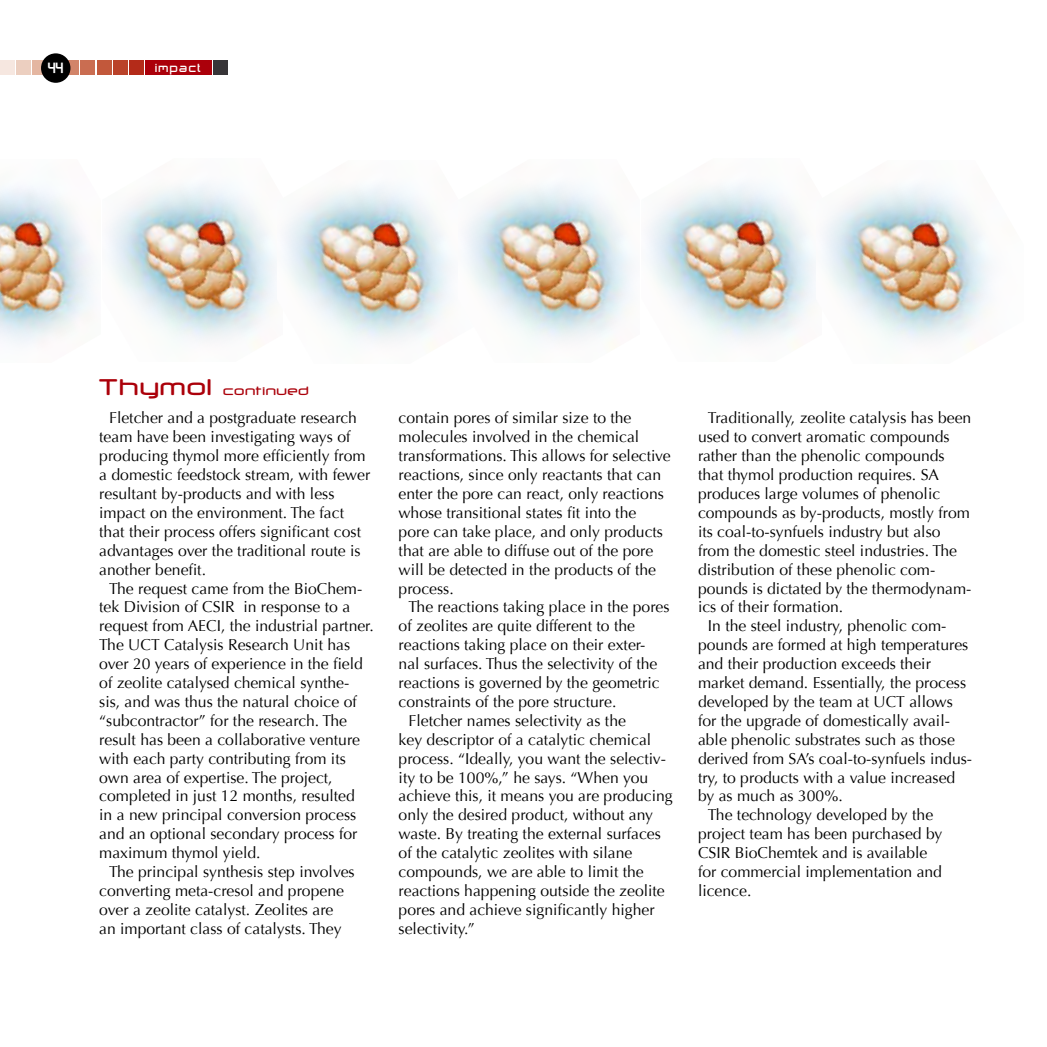
<style>
.page{position:relative;width:1047px;height:1047px;background:#fff}
.page>*{position:absolute;margin:0;border:0;box-sizing:border-box;transform-origin:0 0}
.t1{font:16.97px "Lang";letter-spacing:.05em;color:#fff}
.t2{font:15.75px/18.9px "Optima";color:#000}
.t3{font:700 15.75px "Lang";color:#fff}
.t4{font:500 14.35px "Neuropol";letter-spacing:.05em;color:#ab000a}
.s1{font-size:26.78px}
</style>
<div class="page">
<div style="left:145px;top:60px;width:67px;height:15px;background:#ab000a"></div>
<div style="left:129px;top:60px;width:15px;height:15px;background:#b42b19"></div>
<div style="left:113px;top:60px;width:15px;height:15px;background:#ba4229"></div>
<div style="left:97px;top:60px;width:14px;height:15px;background:#c2583b"></div>
<div style="left:80px;top:60px;width:15px;height:15px;background:#ca6d51"></div>
<div style="left:64px;top:60px;width:15px;height:15px;background:#d28469"></div>
<div style="left:32px;top:60px;width:15px;height:15px;background:#e4b6a1"></div>
<div style="left:16px;top:60px;width:15px;height:15px;background:#eccfc0"></div>
<div style="left:0;top:60px;width:15px;height:15px;background:#f6e7e0"></div>
<div style="left:213px;top:60px;width:15px;height:15px;background:#373538"></div>
<div style="left:41px;top:53px;width:29px;height:30px;background:#000;border-radius:50%"></div>
<img style="left:0;top:183px;width:277px;height:166px">
<img style="left:284px;top:185px;width:168px;height:166px">
<img style="left:465px;top:183px;width:351px;height:167px">
<img style="left:823px;top:185px;width:168px;height:166px">
<p class="t3" style="left:48px;top:58px;width:17px">44</p>
<p class="t1" style="left:155px;top:56px;width:48px">impact</p>
<p class="t4" style="left:99px;top:384px;width:211px"><span class="s1">Thymol</span> continued</p>
<p class="t2" style="left:99px;top:409px;width:273px;text-indent:10px">Fletcher and a postgraduate research team have been investigating ways of producing thymol more efficiently from a domestic feedstock stream, with fewer resultant by-products and with less impact on the environment. The fact that their process offers significant cost advantages over the traditional route is another benefit.</p>
<p class="t2" style="left:99px;top:579px;width:276px;text-indent:10px">The request came from the BioChem&shy;tek Division of CSIR in response to a request from AECI, the industrial partner.<br>The UCT Catalysis Research Unit has over 20 years of experience in the field of zeolite catalysed chemical synthe&shy;sis, and was thus the natural choice of “subcontractor” for the research. The result has been a collaborative venture with each party contributing from its own area of expertise. The project, completed in just 12 months, resulted<br>in a new principal conversion process and an optional secondary process for maximum thymol yield.</p>
<p class="t2" style="left:99px;top:862px;width:257px;text-indent:10px">The principal synthesis step involves converting meta-cresol and propene over a zeolite catalyst. Zeolites are<br>an important class of catalysts. They</p>
<p class="t2" style="left:399px;top:409px;width:274px">contain pores of similar size to the molecules involved in the chemical transformations. This allows for selective reactions, since only reactants that can enter the pore can react, only reactions whose transitional states fit into the pore can take place, and only products that are able to diffuse out of the pore will be detected in the products of the process.</p>
<p class="t2" style="left:408px;top:598px;width:263px">The reactions taking place in the pores</p>
<p class="t2" style="left:399px;top:617px;width:238px">of zeolites are quite different to the</p>
<p class="t2" style="left:399px;top:635px;width:248px">reactions taking place on their exter-</p>
<p class="t2" style="left:399px;top:654px;width:260px">nal surfaces. Thus the selectivity of the</p>
<p class="t2" style="left:399px;top:673px;width:263px">reactions is governed by the geometric</p>
<p class="t2" style="left:399px;top:692px;width:219px">constraints of the pore structure.</p>
<p class="t2" style="left:408px;top:711px;width:219px">Fletcher names selectivity as the</p>
<p class="t2" style="left:399px;top:730px;width:254px">key descriptor of a catalytic chemical</p>
<p class="t2" style="left:399px;top:749px;width:269px">process. “Ideally, you want the selectiv-</p>
<p class="t2" style="left:399px;top:768px;width:251px">ity to be 100%,” he says. “When you</p>
<p class="t2" style="left:399px;top:787px;width:276px">achieve this, it means you are producing</p>
<p class="t2" style="left:399px;top:806px;width:256px">only the desired product, without any</p>
<p class="t2" style="left:399px;top:824px;width:264px">waste. By treating the external surfaces</p>
<p class="t2" style="left:399px;top:843px;width:235px">of the catalytic zeolites with silane</p>
<p class="t2" style="left:399px;top:862px;width:247px">compounds, we are able to limit the</p>
<p class="t2" style="left:399px;top:881px;width:268px">reactions happening outside the zeolite</p>
<p class="t2" style="left:399px;top:900px;width:258px">pores and achieve significantly higher</p>
<p class="t2" style="left:399px;top:919px;width:78px">selectivity.”</p>
<p class="t2" style="left:708px;top:409px;width:265px">Traditionally, zeolite catalysis has been</p>
<p class="t2" style="left:698px;top:428px;width:253px">used to convert aromatic compounds</p>
<p class="t2" style="left:698px;top:446px;width:248px">rather than the phenolic compounds</p>
<p class="t2" style="left:698px;top:465px;width:243px">that thymol production requires. SA</p>
<p class="t2" style="left:698px;top:484px;width:244px">produces large volumes of phenolic</p>
<p class="t2" style="left:698px;top:503px;width:273px">compounds as by-products, mostly from</p>
<p class="t2" style="left:698px;top:522px;width:244px">its coal-to-synfuels industry but also</p>
<p class="t2" style="left:698px;top:541px;width:260px">from the domestic steel industries. The</p>
<p class="t2" style="left:698px;top:560px;width:239px">distribution of these phenolic com-</p>
<p class="t2" style="left:698px;top:579px;width:275px">pounds is dictated by the thermodynam-</p>
<p class="t2" style="left:698px;top:598px;width:147px">ics of their formation.</p>
<p class="t2" style="left:708px;top:617px;width:240px">In the steel industry, phenolic com-</p>
<p class="t2" style="left:698px;top:635px;width:272px">pounds are formed at high temperatures</p>
<p class="t2" style="left:698px;top:654px;width:234px">and their production exceeds their</p>
<p class="t2" style="left:698px;top:673px;width:270px">market demand. Essentially, the process</p>
<p class="t2" style="left:698px;top:692px;width:256px">developed by the team at UCT allows</p>
<p class="t2" style="left:698px;top:711px;width:253px">for the upgrade of domestically avail-</p>
<p class="t2" style="left:698px;top:730px;width:258px">able phenolic substrates such as those</p>
<p class="t2" style="left:698px;top:749px;width:276px">derived from SA’s coal-to-synfuels indus-</p>
<p class="t2" style="left:698px;top:768px;width:259px">try, to products with a value increased</p>
<p class="t2" style="left:698px;top:787px;width:146px">by as much as 300%.</p>
<p class="t2" style="left:708px;top:806px;width:227px">The technology developed by the</p>
<p class="t2" style="left:698px;top:824px;width:246px">project team has been purchased by</p>
<p class="t2" style="left:698px;top:843px;width:231px">CSIR BioChemtek and is available</p>
<p class="t2" style="left:698px;top:862px;width:245px">for commercial implementation and</p>
<p class="t2" style="left:698px;top:881px;width:55px">licence.</p>
</div>
